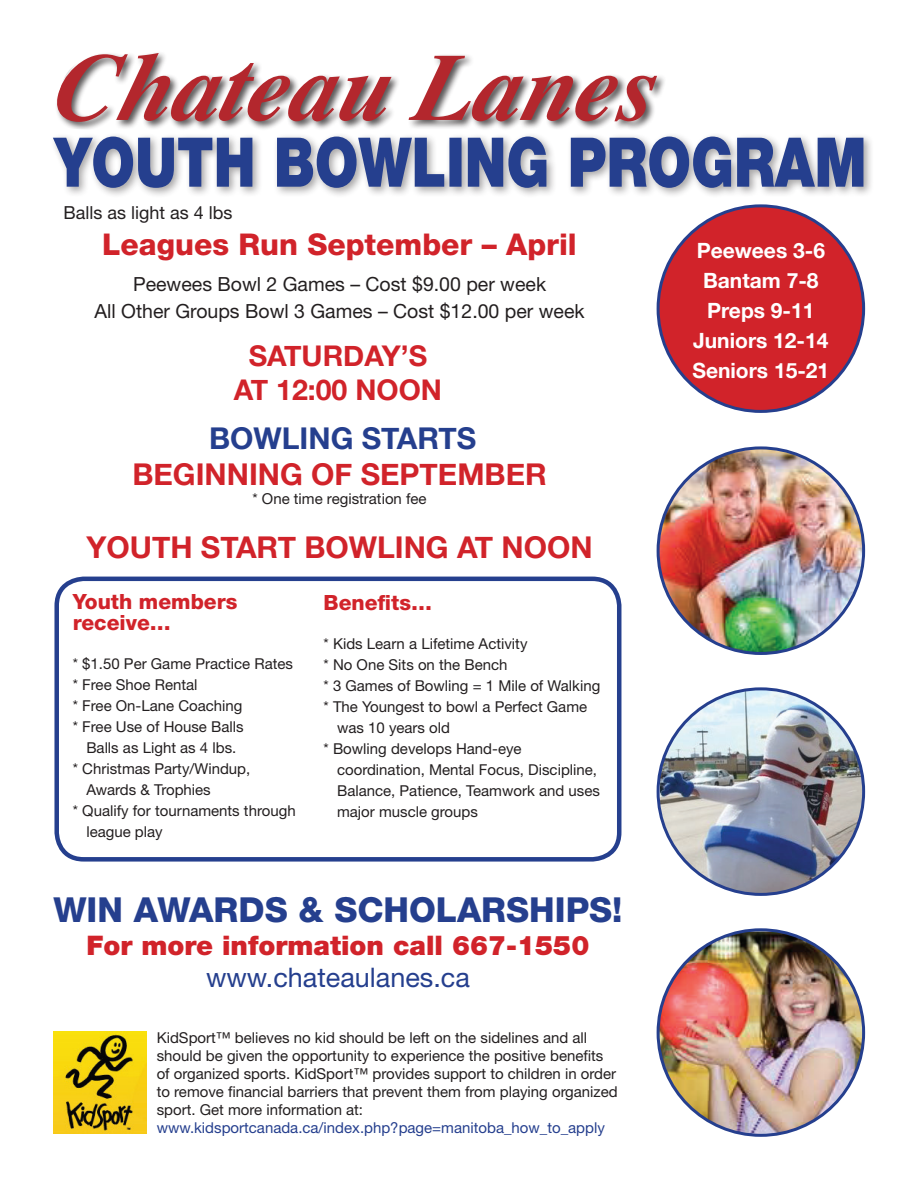
<style>
.page{position:relative;width:918px;height:1188px;background:#fff}
.page>*{position:absolute;margin:0;border:0;box-sizing:border-box;transform-origin:0 0}
.t1{font:800 34.5px "Helvetica Neue";color:#253f8e}
.t2{font:700 30px "Helvetica Neue";color:#d1232a}
.t3{font:800 30px "Helvetica Neue";color:#d1232a}
.t4{font:700 30px "Helvetica Neue";color:#253f8e}
.t5{font:700 28.5px/34.2px "Helvetica Neue";color:#d1232a;text-align:center}
.t6{font:900 27px "Helvetica Neue";color:#d1232a}
.t7{font:27px "Helvetica Neue";color:#253f8e}
.t8{font:700 21px/30px "Helvetica Neue";color:#fff;text-align:center}
.t9{font:800 21px/21px "Helvetica Neue";color:#d1232a}
.t10{font:19.5px/27px "Helvetica Neue";color:#231f20;text-align:center}
.t11{font:18px "Helvetica Neue";color:#231f20}
.t12{font:15px/18px "Helvetica Neue";color:#231f20}
.t13{font:15px "Helvetica Neue";color:#253f8e}
</style>
<div class="page">
<div style="left:658px;top:206px;width:206px;height:205px;background:#d1232a;border-radius:50%"></div>
<img style="left:660px;top:691px;width:202px;height:203px">
<img style="left:658px;top:931px;width:206px;height:204px">
<div style="left:49px;top:133px;width:826px;height:65px;background:#231f20;opacity:.4"></div>
<svg style="left:53px;top:137px;width:810px;height:51px"></svg>
<div style="left:54px;top:577px;width:567px;height:285px;border:4px solid #253f8e;border-radius:27px"></div>
<img style="left:53px;top:133px;width:74px;height:3px">
<div style="left:54px;top:50px;width:612px;height:81px;background:#231f20;opacity:.75"></div>
<svg style="left:56px;top:53px;width:601px;height:69px"></svg>
<img style="left:658px;top:450px;width:206px;height:202px">
<img style="left:54px;top:1032px;width:92px;height:102px">
<p class="t11" style="left:63px;top:201px;width:171px">Balls as light as 4 lbs</p>
<h2 class="t3" style="left:102px;top:227px;width:476px">Leagues Run September – April</h2>
<h3 class="t10" style="left:95px;top:271px;width:492px">Peewees Bowl 2 Games – Cost $9.00 per week<br>All Other Groups Bowl 3 Games – Cost $12.00 per week</h3>
<h3 class="t5" style="left:234px;top:339px;width:210px">SATURDAY’S<br>AT 12:00 NOON</h3>
<h2 class="t4" style="left:209px;top:415px;width:269px">BOWLING STARTS</h2>
<h2 class="t2" style="left:132px;top:451px;width:416px">BEGINNING OF SEPTEMBER</h2>
<p class="t12" style="left:252px;top:490px;width:176px">* One time registration fee</p>
<h2 class="t2" style="left:86px;top:524px;width:508px">YOUTH START BOWLING AT NOON</h2>
<h3 class="t9" style="left:73px;top:591px;width:166px">Youth members receive…</h3>
<p class="t12" style="left:73px;top:655px;width:222px">* $1.50 Per Game Practice Rates</p>
<p class="t12" style="left:73px;top:676px;width:126px">* Free Shoe Rental</p>
<p class="t12" style="left:73px;top:697px;width:171px">* Free On-Lane Coaching</p>
<p class="t12" style="left:73px;top:718px;width:172px">* Free Use of House Balls</p>
<p class="t12" style="left:86px;top:739px;width:152px">Balls as Light as 4 lbs.</p>
<p class="t12" style="left:73px;top:760px;width:179px">* Christmas Party/Windup,</p>
<p class="t12" style="left:86px;top:781px;width:126px">Awards &amp; Trophies</p>
<p class="t12" style="left:73px;top:802px;width:224px">* Qualify for tournaments through</p>
<p class="t12" style="left:86px;top:823px;width:78px">league play</p>
<h3 class="t9" style="left:324px;top:592px;width:110px">Benefits…</h3>
<p class="t12" style="left:324px;top:635px;width:205px">* Kids Learn a Lifetime Activity</p>
<p class="t12" style="left:324px;top:656px;width:185px">* No One Sits on the Bench</p>
<p class="t12" style="left:324px;top:677px;width:278px">* 3 Games of Bowling = 1 Mile of Walking</p>
<p class="t12" style="left:324px;top:698px;width:265px">* The Youngest to bowl a Perfect Game</p>
<p class="t12" style="left:337px;top:719px;width:115px">was 10 years old</p>
<p class="t12" style="left:324px;top:740px;width:200px">* Bowling develops Hand-eye</p>
<p class="t12" style="left:337px;top:761px;width:262px">coordination, Mental Focus, Discipline,</p>
<p class="t12" style="left:337px;top:782px;width:264px">Balance, Patience, Teamwork and uses</p>
<p class="t12" style="left:337px;top:803px;width:142px">major muscle groups</p>
<h1 class="t1" style="left:53px;top:890px;width:571px">WIN AWARDS &amp; SCHOLARSHIPS!</h1>
<h3 class="t6" style="left:87px;top:929px;width:504px">For more information call 667-1550</h3>
<h3 class="t7" style="left:206px;top:961px;width:265px">www.chateaulanes.ca</h3>
<p class="t12" style="left:157px;top:1029px;width:463px">KidSport™ believes no kid should be left on the sidelines and all should be given the opportunity to experience the positive benefits of organized sports. KidSport™ provides support to children in order to remove financial barriers that prevent them from playing organized sport. Get more information at:</p>
<p class="t13" style="left:157px;top:1119px;width:450px">www.kidsportcanada.ca/index.php?page=manitoba_how_to_apply</p>
<h3 class="t8" style="left:692px;top:236px;width:138px">Peewees 3-6<br>Bantam 7-8<br>Preps 9-11<br>Juniors 12-14<br>Seniors 15-21</h3>
</div>
